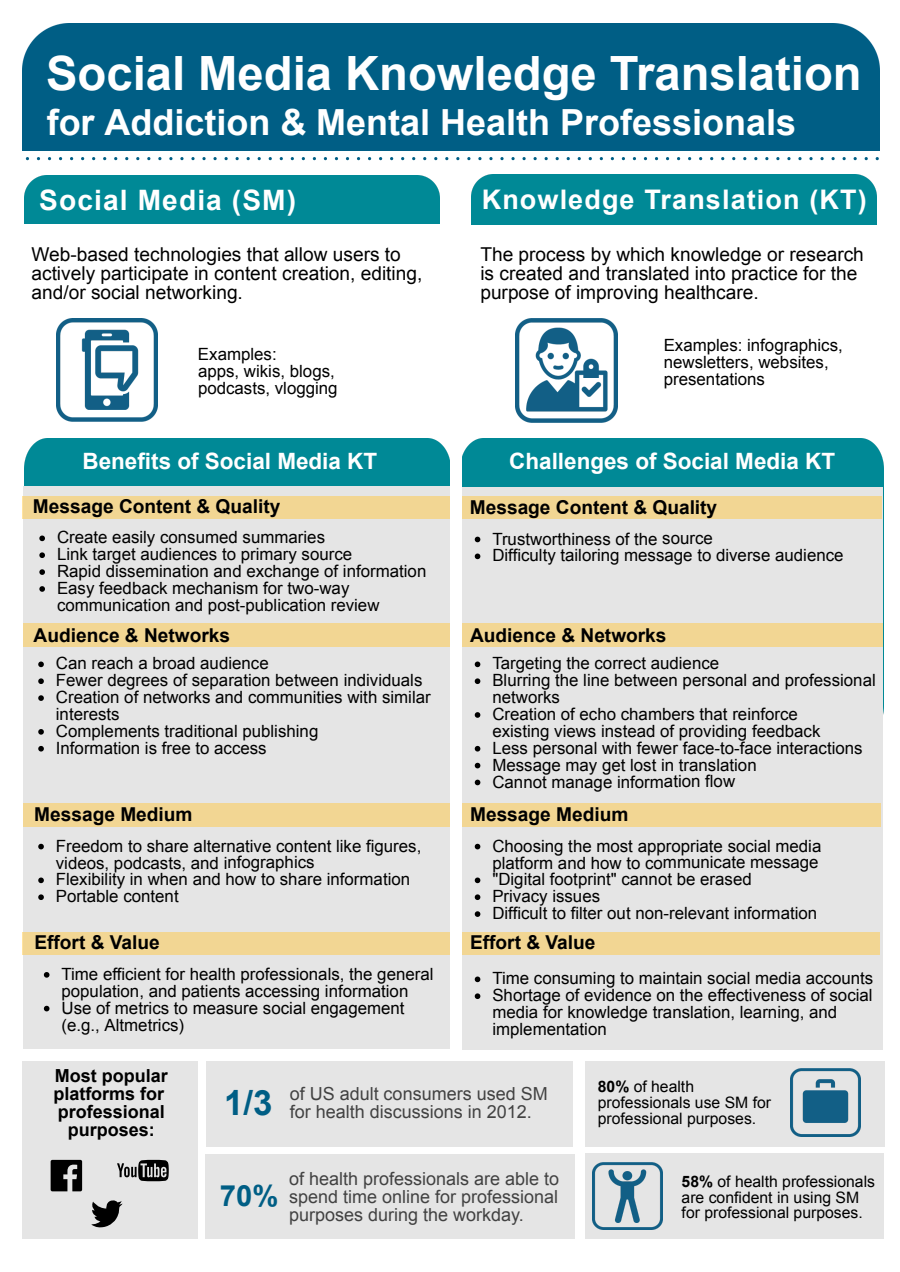
<style>
.page{position:relative;width:900px;height:1272px;background:#fff}
.page>*{position:absolute;margin:0;border:0;box-sizing:border-box;transform-origin:0 0}
.t1{font:700 47.25px "Arial";color:#fff}
.t2{font:700 36px "Arial";color:#fff}
.t3{font:700 29.25px "Arial";color:#005e85}
.t4{font:700 28.15px "Arial";letter-spacing:.04em;color:#fff}
.t5{font:700 27px "Arial";letter-spacing:.04em;color:#fff}
.t6{font:700 22.5px "Arial";color:#fff}
.t7{font:19.15px/19.1px "Arial";color:#000}
.t8{font:700 19.15px "Arial";color:#000}
.t9{font:18px/18px "Arial";color:#424242;text-align:justify}
.t10{font:700 18px/18px "Arial";color:#000;text-align:center}
.t11{font:16.9px/16.9px "Arial";color:#000}
.t12{font:15.75px/15.8px "Arial";color:#000}
.s1{font-weight:700;font-size:34.9px;color:#005e85}
.s2{font-weight:700}
</style>
<div class="page">
<div style="left:585px;top:1153px;width:298px;height:86px;background:#e5e5e5"></div>
<div style="left:22px;top:24px;width:858px;height:127px;background:#005e85"></div>
<svg style="left:26px;top:157px;width:853px;height:3px"></svg>
<div style="left:25px;top:175px;width:415px;height:49px;background:#008996"></div>
<div style="left:471px;top:174px;width:405px;height:51px;background:#008996"></div>
<div style="left:462px;top:439px;width:421px;height:48px;background:#008996"></div>
<div style="left:25px;top:439px;width:425px;height:47px;background:#008996"></div>
<div style="left:24px;top:486px;width:426px;height:562px;background:#e5e5e5"></div>
<svg style="left:39px;top:536px;width:6px;height:5px"></svg>
<svg style="left:39px;top:552px;width:6px;height:6px"></svg>
<svg style="left:39px;top:569px;width:6px;height:6px"></svg>
<svg style="left:39px;top:586px;width:6px;height:6px"></svg>
<svg style="left:38px;top:662px;width:6px;height:5px"></svg>
<svg style="left:38px;top:678px;width:6px;height:6px"></svg>
<svg style="left:38px;top:695px;width:6px;height:6px"></svg>
<svg style="left:38px;top:729px;width:6px;height:6px"></svg>
<svg style="left:38px;top:746px;width:6px;height:6px"></svg>
<svg style="left:38px;top:844px;width:6px;height:5px"></svg>
<svg style="left:38px;top:878px;width:6px;height:5px"></svg>
<svg style="left:38px;top:894px;width:6px;height:6px"></svg>
<svg style="left:44px;top:972px;width:5px;height:6px"></svg>
<svg style="left:44px;top:1006px;width:6px;height:5px"></svg>
<div style="left:457px;top:487px;width:426px;height:563px;background:#e5e5e5"></div>
<div style="left:23px;top:496px;width:859px;height:23px;background:#f2d693"></div>
<div style="left:24px;top:623px;width:859px;height:24px;background:#f2d693"></div>
<div style="left:24px;top:803px;width:857px;height:24px;background:#f2d693"></div>
<div style="left:23px;top:933px;width:857px;height:22px;background:#f2d693"></div>
<svg style="left:475px;top:537px;width:5px;height:5px"></svg>
<svg style="left:475px;top:554px;width:5px;height:5px"></svg>
<div style="left:585px;top:1061px;width:299px;height:85px;background:#e5e5e5"></div>
<div style="left:206px;top:1061px;width:367px;height:85px;background:#e5e5e5"></div>
<div style="left:23px;top:1061px;width:175px;height:178px;background:#e5e5e5"></div>
<svg style="left:91px;top:1200px;width:32px;height:28px"></svg>
<svg style="left:51px;top:1160px;width:31px;height:31px"></svg>
<svg style="left:117px;top:1160px;width:52px;height:21px"></svg>
<div style="left:206px;top:1154px;width:369px;height:85px;background:#e5e5e5"></div>
<div style="left:450px;top:445px;width:11px;height:606px;background:#fff"></div>
<svg style="left:475px;top:662px;width:5px;height:5px"></svg>
<svg style="left:475px;top:678px;width:5px;height:6px"></svg>
<svg style="left:475px;top:712px;width:5px;height:6px"></svg>
<svg style="left:475px;top:746px;width:5px;height:6px"></svg>
<svg style="left:475px;top:763px;width:5px;height:5px"></svg>
<svg style="left:475px;top:780px;width:5px;height:5px"></svg>
<svg style="left:475px;top:844px;width:5px;height:5px"></svg>
<svg style="left:475px;top:878px;width:5px;height:5px"></svg>
<svg style="left:475px;top:894px;width:5px;height:6px"></svg>
<svg style="left:475px;top:911px;width:5px;height:6px"></svg>
<svg style="left:475px;top:977px;width:5px;height:5px"></svg>
<svg style="left:475px;top:993px;width:5px;height:6px"></svg>
<img style="left:56px;top:318px;width:102px;height:104px">
<img style="left:515px;top:318px;width:103px;height:105px">
<img style="left:593px;top:1162px;width:70px;height:68px">
<img style="left:791px;top:1069px;width:70px;height:67px">
<p class="t1" style="left:46px;top:47px;width:817px">Social Media Knowledge Translation</p>
<p class="t2" style="left:47px;top:102px;width:751px">for Addiction &amp; Mental Health Professionals</p>
<p class="t4" style="left:39px;top:185px;width:258px">Social Media (SM)</p>
<p class="t7" style="left:31px;top:245px;width:392px">Web-based technologies that allow users to actively participate in content creation, editing, and/or social networking.</p>
<p class="t11" style="left:198px;top:346px;width:80px">Examples:</p>
<p class="t11" style="left:198px;top:363px;width:141px">apps, wikis, blogs, podcasts, vlogging</p>
<p class="t6" style="left:83px;top:449px;width:296px">Benefits of Social Media KT</p>
<p class="t8" style="left:33px;top:496px;width:249px">Message Content &amp; Quality</p>
<p class="t11" style="left:57px;top:529px;width:297px">Create easily consumed summaries<br>Link target audiences to primary source</p>
<p class="t11" style="left:57px;top:563px;width:371px">Rapid dissemination and exchange of information</p>
<p class="t11" style="left:57px;top:580px;width:324px">Easy feedback mechanism for two-way communication and post-publication review</p>
<p class="t8" style="left:34px;top:625px;width:198px">Audience &amp; Networks</p>
<p class="t11" style="left:56px;top:655px;width:376px">Can reach a broad audience<br>Fewer degrees of separation between individuals<br>Creation of networks and communities with similar</p>
<p class="t11" style="left:56px;top:706px;width:65px">interests</p>
<p class="t11" style="left:56px;top:723px;width:264px">Complements traditional publishing<br>Information is free to access</p>
<p class="t8" style="left:34px;top:804px;width:160px">Message Medium</p>
<p class="t11" style="left:56px;top:837px;width:367px">Freedom to share alternative content like figures, videos, podcasts, and infographics<br>Flexibility in when and how to share information</p>
<p class="t11" style="left:56px;top:888px;width:124px">Portable content</p>
<p class="t8" style="left:34px;top:932px;width:127px">Effort &amp; Value</p>
<p class="t11" style="left:62px;top:966px;width:374px">Time efficient for health professionals, the general population, and patients accessing information Use of metrics to measure social engagement (e.g., Altmetrics)</p>
<p class="t5" style="left:482px;top:185px;width:386px">Knowledge Translation (KT)</p>
<p class="t7" style="left:480px;top:245px;width:385px">The process by which knowledge or research is created and translated into practice for the purpose of improving healthcare.</p>
<p class="t11" style="left:664px;top:337px;width:181px">Examples: infographics,</p>
<p class="t11" style="left:664px;top:354px;width:166px">newsletters, websites, presentations</p>
<p class="t6" style="left:509px;top:449px;width:327px">Challenges of Social Media KT</p>
<p class="t8" style="left:470px;top:497px;width:249px">Message Content &amp; Quality</p>
<p class="t11" style="left:492px;top:530px;width:353px">Trustworthiness of the source<br>Difficulty tailoring message to diverse audience</p>
<p class="t8" style="left:470px;top:625px;width:198px">Audience &amp; Networks</p>
<p class="t11" style="left:492px;top:655px;width:228px">Targeting the correct audience</p>
<p class="t11" style="left:492px;top:672px;width:385px">Blurring the line between personal and professional networks<br>Creation of echo chambers that reinforce<br>existing views instead of providing feedback<br>Less personal with fewer face-to-face interactions Message may get lost in translation<br>Cannot manage information flow</p>
<p class="t8" style="left:470px;top:804px;width:160px">Message Medium</p>
<p class="t11" style="left:492px;top:837px;width:331px">Choosing the most appropriate social media</p>
<p class="t11" style="left:492px;top:854px;width:328px">platform and how to communicate message</p>
<p class="t11" style="left:492px;top:871px;width:326px">"Digital footprint" cannot be erased<br>Privacy issues<br>Difficult to filter out non-relevant information</p>
<p class="t8" style="left:470px;top:932px;width:127px">Effort &amp; Value</p>
<p class="t11" style="left:492px;top:970px;width:382px">Time consuming to maintain social media accounts Shortage of evidence on the effectiveness of social media for knowledge translation, learning, and implementation</p>
<p class="t10" style="left:53px;top:1067px;width:116px">Most popular platforms for professional purposes:</p>
<p class="t9" style="left:290px;top:1085px;width:259px;text-indent:-66px"><span class="s1">1/3</span> of US adult consumers used SM for health discussions in 2012.</p>
<p class="t3" style="left:220px;top:1180px;width:60px">70%</p>
<p class="t9" style="left:289px;top:1169px;width:271px">of health professionals are able to spend time online for professional purposes during the workday.</p>
<p class="t12" style="left:598px;top:1079px;width:98px"><span class="s2">80%</span> of health</p>
<p class="t12" style="left:598px;top:1095px;width:175px">professionals use SM for</p>
<p class="t12" style="left:598px;top:1111px;width:160px">professional purposes.</p>
<p class="t12" style="left:682px;top:1174px;width:195px"><span class="s2">58%</span> of health professionals</p>
<p class="t12" style="left:682px;top:1189px;width:183px">are confident in using SM for professional purposes.</p>
</div>
